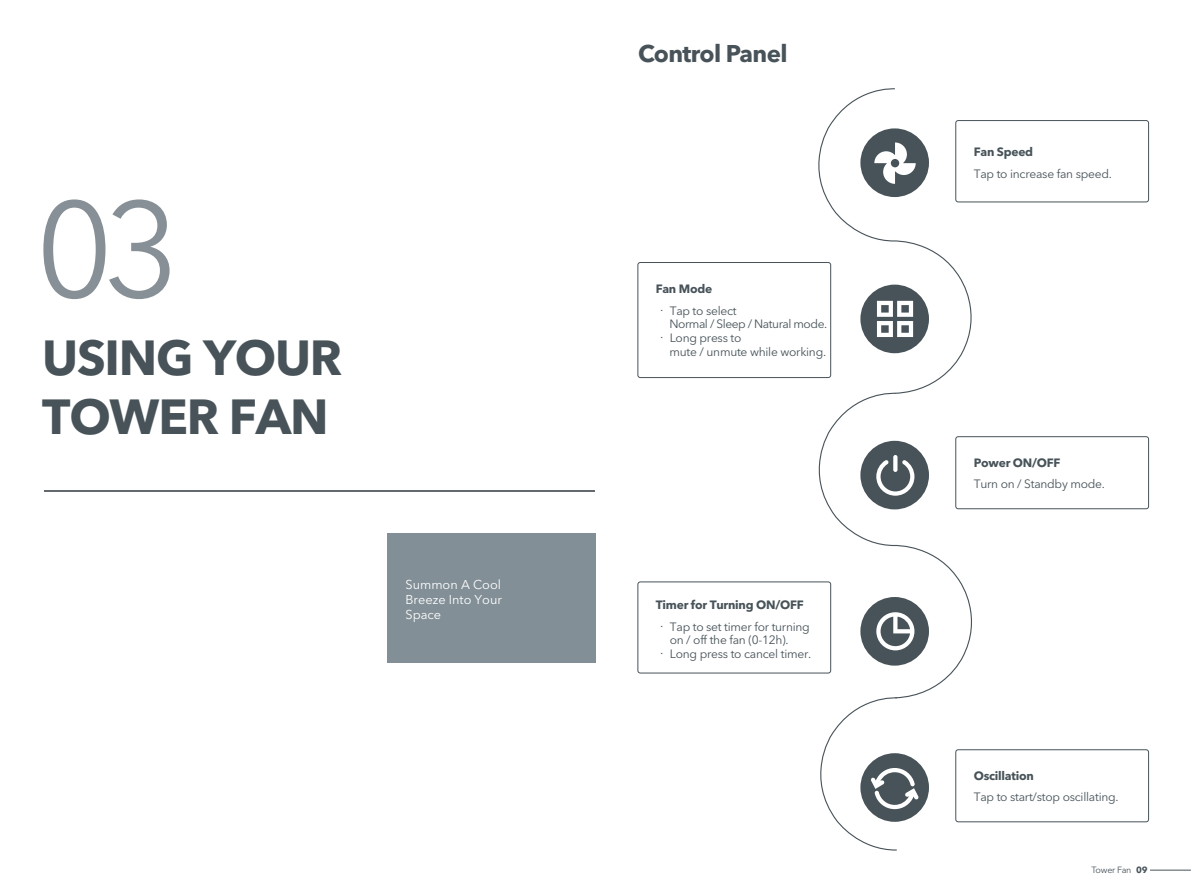
<style>
.page{position:relative;width:1191px;height:894px;background:#fff}
.page>*{position:absolute;margin:0;border:0;box-sizing:border-box;transform-origin:0 0}
.t1{font:133.8px "Avenir Next LT Pro";color:#869096}
.t2{font:700 48.75px/58.5px "Avenir Next LT Pro";letter-spacing:-.025em;color:#475359}
.t3{font:700 24px "Avenir Next LT Pro";letter-spacing:-.025em;color:#475359}
.t4{font:12.75px/15px "Avenir Next LT Pro";color:#fff;text-align:justify}
.t5{font:12px/21.6px "Avenir Next LT Pro";letter-spacing:-.02em;color:#475359}
.t6{font:12px/13.8px "Avenir Next LT Pro";letter-spacing:-.04em;color:#475359}
.t7{font:700 12px "Avenir Next LT Pro";letter-spacing:-.02em;color:#475359}
.t8{font:9px "Avenir Next LT Pro";letter-spacing:-.025em;color:#475359}
.s1{font-weight:700}
.s2{font-family:"Adobe Song Std";font-weight:300}
</style>
<div class="page">
<div style="left:860px;top:752px;width:69px;height:69px;background:#475359;border-radius:50%"></div>
<div style="left:955px;top:120px;width:194px;height:82px;border:1px solid #475359;border-radius:2px"></div>
<div style="left:637px;top:262px;width:194px;height:116px;border:1px solid #475359;border-radius:2px"></div>
<div style="left:955px;top:436px;width:194px;height:73px;border:1px solid #475359;border-radius:2px"></div>
<div style="left:637px;top:581px;width:194px;height:92px;border:1px solid #475359;border-radius:2px"></div>
<svg style="left:802px;top:88px;width:181px;height:302px"></svg>
<svg style="left:803px;top:390px;width:181px;height:305px"></svg>
<svg style="left:804px;top:694px;width:114px;height:155px"></svg>
<div style="left:955px;top:749px;width:194px;height:72px;border:1px solid #475359;border-radius:2px"></div>
<hr style="left:1150px;top:869px;width:41px;height:1px;background:#475359">
<div style="left:387px;top:533px;width:208px;height:129px;background:#828f96"></div>
<hr style="left:45px;top:490px;width:550px;height:1px;background:#626a6f">
<h1 class="t1" style="left:36px;top:170px;width:146px">03</h1>
<h2 class="t2" style="left:42px;top:328px;width:301px">USING YOUR<br>TOWER FAN</h2>
<p class="t4" style="left:405px;top:576px;width:98px">Summon A Cool Breeze Into Your Space</p>
<h3 class="t3" style="left:638px;top:38px;width:151px">Control Panel</h3>
<p class="t5" style="left:656px;top:278px;width:83px"><span class="s1">Fan Mode<br></span><span class="s2">·</span> Tap to select</p>
<p class="t6" style="left:656px;top:317px;width:173px;text-indent:14px">Normal / Sleep / Natural mode. <span class="s2">·</span> Long press to</p>
<p class="t5" style="left:669px;top:341px;width:158px">mute / unmute while working.</p>
<p class="t5" style="left:656px;top:593px;width:155px"><span class="s1">Timer for Turning ON/OFF </span><span class="s2">·</span> Tap to set timer for turning</p>
<p class="t5" style="left:656px;top:633px;width:157px;line-height:13.8px;text-indent:14px">on / off the fan (0-12h).<br><span class="s2">·</span> Long press to cancel timer.</p>
<p class="t7" style="left:973px;top:144px;width:61px">Fan Speed</p>
<p class="t5" style="left:973px;top:162px;width:140px">Tap to increase fan speed.</p>
<p class="t7" style="left:973px;top:455px;width:88px">Power ON/OFF</p>
<p class="t5" style="left:973px;top:473px;width:133px">Turn on / Standby mode.</p>
<p class="t7" style="left:973px;top:767px;width:61px">Oscillation</p>
<p class="t5" style="left:973px;top:785px;width:146px">Tap to start/stop oscillating.</p>
<p class="t8" style="left:1091px;top:863px;width:57px">Tower Fan <span class="s1">09</span></p>
</div>
